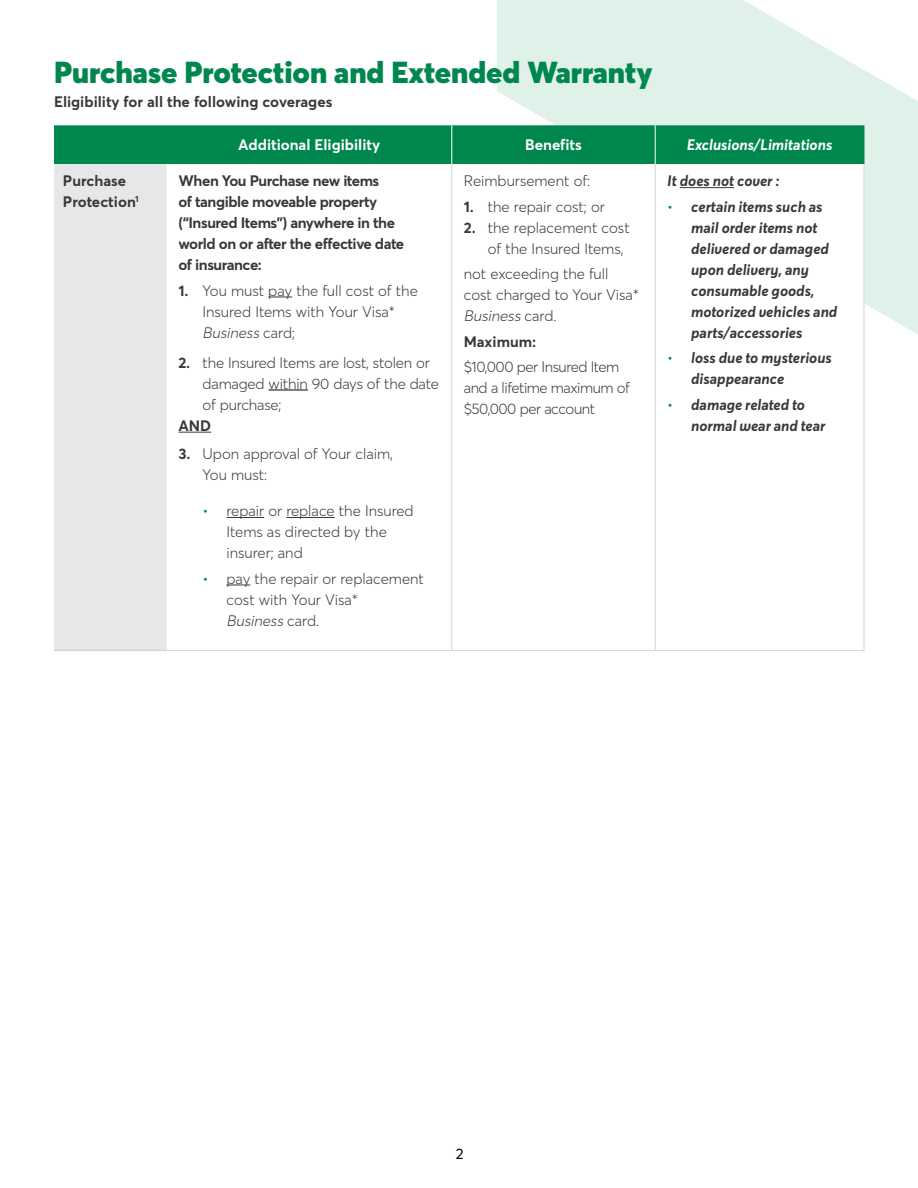
<style>
.page{position:relative;width:918px;height:1188px;background:#fff}
.page>*{position:absolute;margin:0;border:0;box-sizing:border-box;transform-origin:0 0}
.t1{font:900 30px "Desjardins Sans";color:#00874e}
.t2{font:300 15px/21px "Desjardins Sans";color:#383838}
.t3{font:italic 700 15px/21px "Desjardins Sans";color:#383838}
.t4{font:700 15px/21px "Averta";letter-spacing:-.03em;color:#383838}
.t5{font:700 15px/21px "Averta";color:#383838}
.t6{font:300 15px/21px "Desjardins Sans";letter-spacing:-.03em;color:#383838}
.t7{font:700 15px "Averta";color:#fff}
.t8{font:italic 700 15px "Desjardins Sans";color:#fff}
.t9{font:15px "Averta";color:#000}
.s1{font-family:"Averta";font-weight:700}
.s2{font-style:italic}
.s3{font-family:"Averta";color:#00874e}
.s4{font-family:"Averta";font-weight:300;font-style:normal;color:#00874e}
</style>
<div class="page">
<svg style="left:497px;top:0;width:421px;height:334px;fill:#e0f1ea"></svg>
<div style="left:54px;top:125px;width:810px;height:39px;background:#00874e"></div>
<div style="left:54px;top:164px;width:112px;height:486px;background:#e6e7e8"></div>
<svg style="left:166px;top:164px;width:698px;height:486px"></svg>
<hr style="left:166px;top:650px;width:286px;height:1px;background:#d7d7d7">
<hr style="left:452px;top:650px;width:203px;height:1px;background:#d7d7d7">
<hr style="left:655px;top:650px;width:209px;height:1px;background:#d7d7d7">
<hr style="left:54px;top:650px;width:112px;height:1px;background:#d1d3d4">
<hr style="left:451px;top:164px;width:1px;height:486px;background:#d1d3d4">
<hr style="left:655px;top:164px;width:1px;height:486px;background:#d1d3d4">
<hr style="left:451px;top:125px;width:1px;height:39px;background:#fff">
<hr style="left:655px;top:125px;width:1px;height:39px;background:#fff">
<hr style="left:864px;top:125px;width:1px;height:39px;background:#00874e">
<hr style="left:864px;top:164px;width:1px;height:486px;background:#d7d7d7">
<svg style="left:268px;top:297px;width:24px;height:1px"></svg>
<hr style="left:269px;top:390px;width:39px;height:1px;background:#000">
<hr style="left:178px;top:432px;width:33px;height:1px;background:#383838">
<hr style="left:226px;top:517px;width:38px;height:1px;background:#383838">
<hr style="left:286px;top:517px;width:49px;height:1px;background:#383838">
<svg style="left:226px;top:585px;width:24px;height:1px"></svg>
<hr style="left:680px;top:187px;width:54px;height:1px;background:#383838">
<h2 class="t1" style="left:54px;top:54px;width:600px">Purchase Protection and Extended Warranty</h2>
<p class="t5" style="left:54px;top:91px;width:280px">Eligibility for all the following coverages</p>
<p class="t7" style="left:238px;top:136px;width:144px">Additional Eligibility</p>
<p class="t7" style="left:525px;top:136px;width:58px">Benefits</p>
<p class="t8" style="left:687px;top:136px;width:147px">Exclusions/Limitations</p>
<p class="t5" style="left:63px;top:170px;width:77px">Purchase<br>Protection<sup>1</sup></p>
<p class="t4" style="left:178px;top:170px;width:227px">When You Purchase new items<br>of tangible moveable property (“Insured Items”) anywhere in the world on or after the effective date of insurance:</p>
<p class="t2" style="left:202px;top:280px;width:217px;text-indent:-24px"><span class="s1">1.</span> You must pay the full cost of the<br>Insured Items with Your Visa*<br><span class="s2">Business</span> c a rd ;</p>
<p class="t2" style="left:202px;top:352px;width:238px;text-indent:-24px"><span class="s1">2.</span> the Insured Items are lost, stolen or damaged within 90 days of the date of purchase;</p>
<p class="t4" style="left:178px;top:415px;width:34px">AND</p>
<p class="t2" style="left:202px;top:444px;width:192px;text-indent:-24px"><span class="s1">3.</span> Upon approval of Your claim,<br>You must:</p>
<p class="t2" style="left:226px;top:501px;width:189px;text-indent:-24px"><span class="s3">•</span> repair or replace the Insured<br>Items as directed by the insurer; and</p>
<p class="t2" style="left:226px;top:568px;width:199px;text-indent:-24px"><span class="s3">•</span> pay the repair or replacement cost with Your Visa*<br><span class="s2">Business</span> c a rd .</p>
<p class="t2" style="left:464px;top:171px;width:128px">Reimbursement of:</p>
<p class="t2" style="left:464px;top:196px;width:143px"><span class="s1">1.</span> the repair cost; or</p>
<p class="t2" style="left:488px;top:217px;width:143px;text-indent:-24px"><span class="s1">2.</span> the replacement cost of the Insured Items,</p>
<p class="t2" style="left:464px;top:264px;width:177px">not exceeding the full cost charged to Your Visa*<br><span class="s2">Business</span> c a rd .</p>
<p class="t5" style="left:464px;top:331px;width:74px">Maximum:</p>
<p class="t6" style="left:464px;top:357px;width:168px">$10,000 per Insured Item and a lifetime maximum of $50,000 per account</p>
<p class="t3" style="left:667px;top:170px;width:114px">It does not cover :</p>
<p class="t3" style="left:691px;top:196px;width:148px;text-indent:-24px"><span class="s4">•</span> certain items such as mail order items not delivered or damaged upon delivery, any consumable goods, motorized vehicles and parts/accessories</p>
<p class="t3" style="left:691px;top:347px;width:142px;text-indent:-24px"><span class="s4">•</span> loss due to mysterious disappearance</p>
<p class="t3" style="left:691px;top:394px;width:136px;text-indent:-24px"><span class="s4">•</span> damage related to normal wear and tear</p>
<p class="t9" style="left:456px;top:1144px;width:9px">2</p>
</div>
